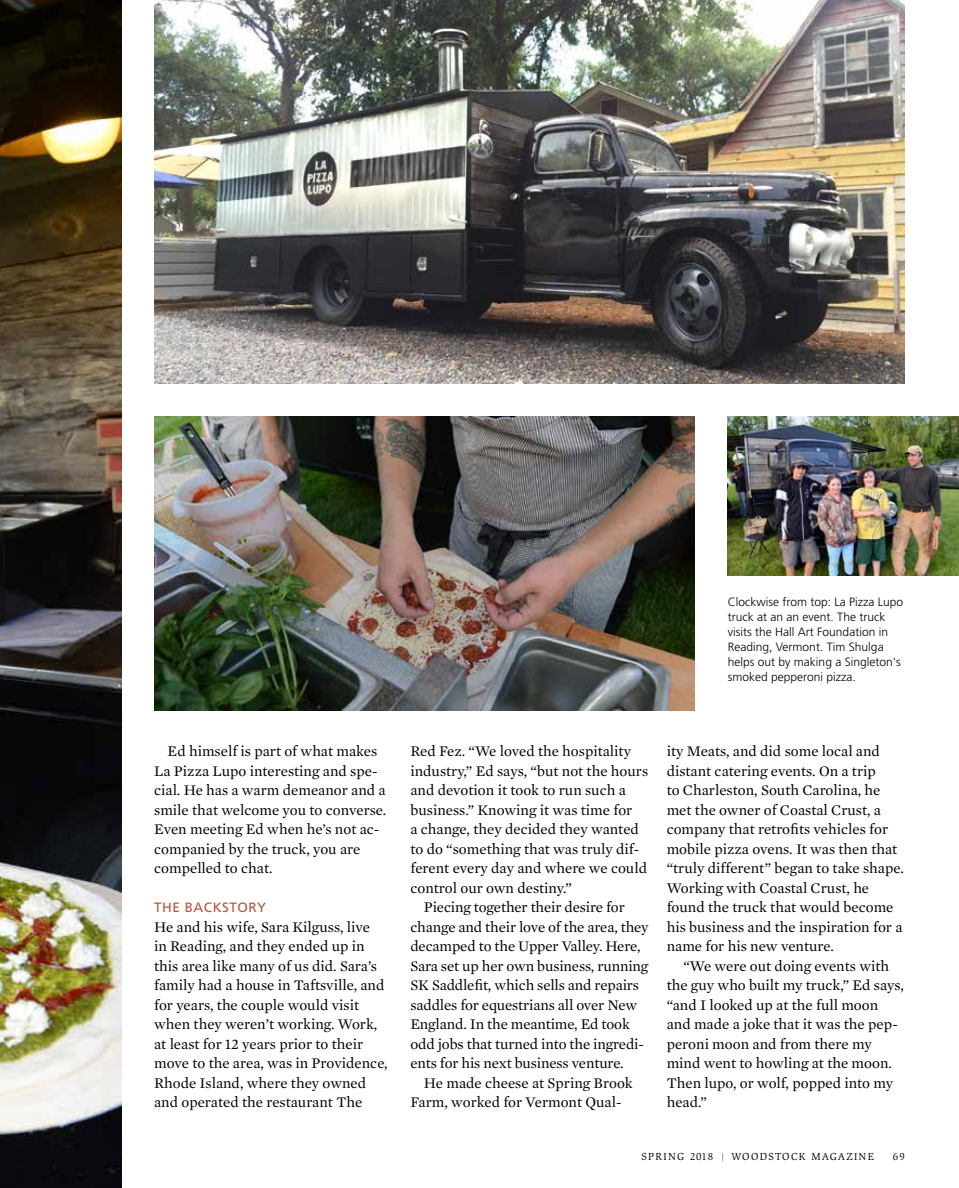
<style>
.page{position:relative;width:959px;height:1188px;background:#fff}
.page>*{position:absolute;margin:0;border:0;box-sizing:border-box;transform-origin:0 0}
.t1{font:15px/19.5px "Mercury Text G1";color:#000}
.t2{font:13.5px "Frutiger";letter-spacing:.04em;color:#b25540}
.t3{font:300 12px/15px "Frutiger";color:#000}
.t4{font:10.5px "Slimbach";letter-spacing:.125em;color:#000}
.s1{font-size:7.5px}
</style>
<div class="page">
<img style="left:0;top:0;width:121px;height:1188px">
<img style="left:154px;top:0;width:750px;height:383px">
<img style="left:154px;top:417px;width:540px;height:294px">
<img style="left:728px;top:417px;width:230px;height:158px">
<p class="t3" style="left:728px;top:594px;width:177px">Clockwise from top: La Pizza Lupo truck at an an event. The truck visits the Hall Art Foundation in<br>Reading, Vermont. Tim Shulga helps out by making a Singleton's smoked pepperoni pizza.</p>
<p class="t1" style="left:154px;top:741px;width:234px;text-indent:14px">Ed himself is part of what makes<br>La Pizza Lupo interesting and spe&shy;cial. He has a warm demeanor and a smile that welcome you to converse.<br>Even meeting Ed when he’s not ac&shy;companied by the truck, you are compelled to chat.</p>
<p class="t2" style="left:154px;top:899px;width:114px">THE BACKSTORY</p>
<p class="t1" style="left:154px;top:917px;width:235px">He and his wife, Sara Kilguss, live<br>in Reading, and they ended up in this area like many of us did. Sara’s family had a house in Taftsville, and for years, the couple would visit when they weren’t working. Work, at least for 12 years prior to their move to the area, was in Providence, Rhode Island, where they owned and operated the restaurant The</p>
<p class="t1" style="left:410px;top:741px;width:222px">Red Fez. “We loved the hospitality</p>
<p class="t1" style="left:410px;top:761px;width:239px">industry,” Ed says, “but not the hours</p>
<p class="t1" style="left:410px;top:780px;width:217px">and devotion it took to run such a</p>
<p class="t1" style="left:410px;top:800px;width:223px">business.” Knowing it was time for</p>
<p class="t1" style="left:410px;top:819px;width:230px">a change, they decided they wanted</p>
<p class="t1" style="left:410px;top:839px;width:230px">to do “something that was truly dif-</p>
<p class="t1" style="left:410px;top:858px;width:238px">ferent every day and where we could</p>
<p class="t1" style="left:410px;top:878px;width:163px">control our own destiny.”</p>
<p class="t1" style="left:424px;top:897px;width:202px">Piecing together their desire for</p>
<p class="t1" style="left:410px;top:917px;width:240px">change and their love of the area, they</p>
<p class="t1" style="left:410px;top:936px;width:231px">decamped to the Upper Valley. Here,</p>
<p class="t1" style="left:410px;top:956px;width:239px">Sara set up her own business, running</p>
<p class="t1" style="left:410px;top:975px;width:230px">SK Saddlefit, which sells and repairs</p>
<p class="t1" style="left:410px;top:995px;width:228px">saddles for equestrians all over New</p>
<p class="t1" style="left:410px;top:1014px;width:221px">England. In the meantime, Ed took</p>
<p class="t1" style="left:410px;top:1034px;width:235px">odd jobs that turned into the ingredi-</p>
<p class="t1" style="left:410px;top:1053px;width:215px">ents for his next business venture.</p>
<p class="t1" style="left:424px;top:1073px;width:210px">He made cheese at Spring Brook</p>
<p class="t1" style="left:410px;top:1092px;width:213px">Farm, worked for Vermont Qual-</p>
<p class="t1" style="left:666px;top:741px;width:238px">ity Meats, and did some local and distant catering events. On a trip<br>to Charleston, South Carolina, he met the owner of Coastal Crust, a company that retrofits vehicles for mobile pizza ovens. It was then that “truly different” began to take shape.<br>Working with Coastal Crust, he found the truck that would become his business and the inspiration for a name for his new venture.</p>
<p class="t1" style="left:666px;top:956px;width:239px;text-indent:17px">“We were out doing events with the guy who built my truck,” Ed says, “and I looked up at the full moon and made a joke that it was the pep&shy;peroni moon and from there my mind went to howling at the moon.<br>Then lupo, or wolf, popped into my head.”</p>
<p class="t4" style="left:641px;top:1151px;width:234px">SPRING 2018 <span class="s1">|</span> WOODSTOCK MAGAZINE</p>
<p class="t4" style="left:892px;top:1151px;width:14px">69</p>
</div>
